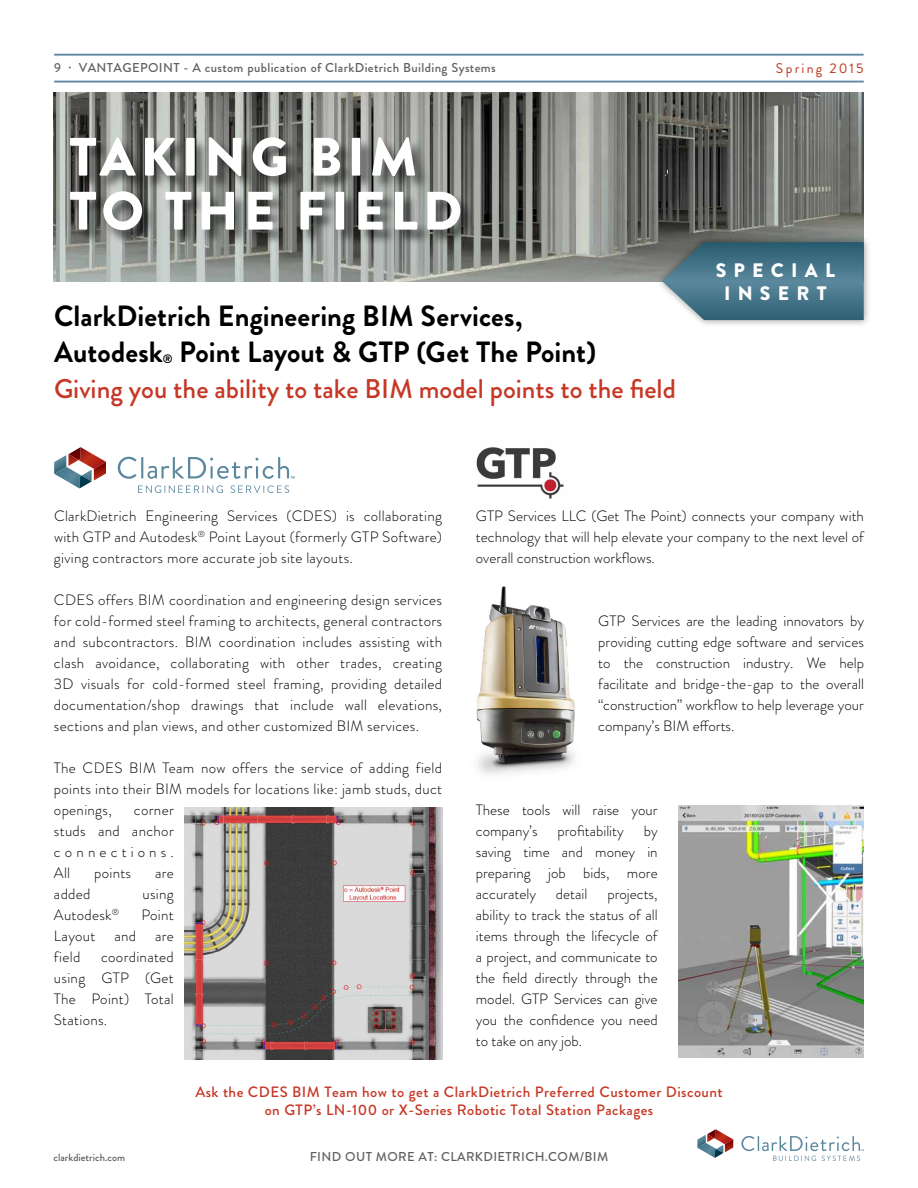
<style>
.page{position:relative;width:918px;height:1188px;background:#fff}
.page>*{position:absolute;margin:0;border:0;box-sizing:border-box;transform-origin:0 0}
.t1{font:900 54px/54px "Brandon Grotesque";letter-spacing:.09em;color:#fff}
.t2{font:700 29.25px/36px "Brandon Grotesque";letter-spacing:.005em;color:#000}
.t3{font:500 27px "Brandon Grotesque";color:#c63725}
.t4{font:900 19.5px/22.5px "Brandon Grotesque";letter-spacing:.37em;color:#fff;text-align:center}
.t5{font:300 15px/21px "Brandon Grotesque";letter-spacing:.015em;color:#000;text-align:justify}
.t6{font:500 15px/18px "Brandon Grotesque";letter-spacing:.03em;color:#c63725;text-align:center}
.t7{font:13.95px "Brandon Grotesque";letter-spacing:.16em;color:#c0311a}
.t8{font:500 12.9px "Brandon Grotesque";letter-spacing:.03em;color:#5f6062}
.t9{font:700 12.3px "Brandon Grotesque";color:#000}
.t10{font:500 10.5px "Brandon Grotesque";color:#5f6062}
</style>
<div class="page">
<hr style="left:54px;top:81px;width:810px;height:2px;background:#5d87a1">
<hr style="left:54px;top:54px;width:810px;height:2px;background:#5d87a1">
<svg style="left:697px;top:1129px;width:36px;height:29px"></svg>
<svg style="left:741px;top:1136px;width:123px;height:25px"></svg>
<img style="left:54px;top:93px;width:810px;height:188px">
<div style="left:655px;top:234px;width:216px;height:94px;background:#000;opacity:.42"></div>
<svg style="left:662px;top:242px;width:202px;height:78px;background:#4e798b"></svg>
<div style="left:69px;top:137px;width:407px;height:109px;background:#000;opacity:.57"></div>
<img style="left:476px;top:447px;width:88px;height:52px">
<img style="left:476px;top:586px;width:99px;height:189px">
<img style="left:678px;top:806px;width:185px;height:251px">
<img style="left:185px;top:808px;width:258px;height:251px">
<svg style="left:54px;top:447px;width:52px;height:41px"></svg>
<svg style="left:118px;top:457px;width:18px;height:22px"></svg>
<hr style="left:141px;top:457px;width:2px;height:21px;background:#5b889d">
<svg style="left:138px;top:485px;width:85px;height:8px"></svg>
<svg style="left:231px;top:485px;width:58px;height:8px"></svg>
<svg style="left:147px;top:457px;width:148px;height:22px"></svg>
<p class="t8" style="left:54px;top:59px;width:443px">9 · VANTAGEPOINT - A custom publication of ClarkDietrich Building Systems</p>
<p class="t7" style="left:776px;top:58px;width:89px">Spring 2015</p>
<h1 class="t1" style="left:69px;top:131px;width:395px">TAKING BIM<br>TO THE FIELD</h1>
<h2 class="t2" style="left:54px;top:299px;width:470px">ClarkDietrich Engineering BIM Services,<br>Autodesk</h2>
<h2 class="t2" style="left:179px;top:335px;width:418px">Point Layout &amp; GTP (Get The Point)</h2>
<h3 class="t3" style="left:54px;top:371px;width:623px">Giving you the ability to take BIM model points to the field</h3>
<p class="t9" style="left:163px;top:351px;width:11px">®</p>
<h3 class="t4" style="left:716px;top:260px;width:121px">SPECIAL<br>INSERT</h3>
<p class="t5" style="left:54px;top:505px;width:390px">ClarkDietrich Engineering Services (CDES) is collaborating with GTP and Autodesk<sup>®</sup> Point Layout (formerly GTP Software) giving contractors more accurate job site layouts.</p>
<p class="t5" style="left:54px;top:589px;width:390px">CDES offers BIM coordination and engineering design services for cold-formed steel framing to architects, general contractors and subcontractors. BIM coordination includes assisting with clash avoidance, collaborating with other trades, creating 3D visuals for cold-formed steel framing, providing detailed documentation/shop drawings that include wall elevations, sections and plan views, and other customized BIM services.</p>
<p class="t5" style="left:54px;top:757px;width:390px">The CDES BIM Team now offers the service of adding field points into their BIM models for locations like: jamb studs, duct openings,</p>
<p class="t5" style="left:54px;top:799px;width:121px;text-indent:80px">corner studs and anchor connections.<br>All</p>
<p class="t5" style="left:94px;top:862px;width:39px">points</p>
<p class="t5" style="left:155px;top:862px;width:20px">are</p>
<p class="t5" style="left:54px;top:883px;width:38px">added</p>
<p class="t5" style="left:143px;top:883px;width:33px">using</p>
<p class="t5" style="left:54px;top:904px;width:67px">Autodesk<sup>®</sup></p>
<p class="t5" style="left:142px;top:904px;width:34px">Point</p>
<p class="t5" style="left:54px;top:925px;width:43px">Layout</p>
<p class="t5" style="left:114px;top:925px;width:23px">and</p>
<p class="t5" style="left:155px;top:925px;width:20px">are</p>
<p class="t5" style="left:54px;top:946px;width:28px">field</p>
<p class="t5" style="left:54px;top:946px;width:121px;text-indent:47px">coordinated using GTP (Get The Point) Total Stations.</p>
<p class="t5" style="left:476px;top:505px;width:390px">GTP Services LLC (Get The Point) connects your company with technology that will help elevate your company to the next level of overall construction workflows.</p>
<p class="t5" style="left:598px;top:610px;width:267px">GTP Services are the leading innovators by providing cutting edge software and services to the construction industry. We help facilitate and bridge-the-gap to the overall “construction” workflow to help leverage your company’s BIM efforts.</p>
<p class="t5" style="left:476px;top:799px;width:183px">These tools will raise your company’s</p>
<p class="t5" style="left:558px;top:820px;width:68px">profitability</p>
<p class="t5" style="left:476px;top:820px;width:183px;text-indent:168px">by saving time and money in preparing job bids, more accurately</p>
<p class="t5" style="left:556px;top:883px;width:33px">detail</p>
<p class="t5" style="left:476px;top:883px;width:183px;text-indent:132px">projects, ability to track the status of all items through the lifecycle of a project, and communicate to the field directly through the model. GTP Services can give you the confidence you need to take on any job.</p>
<p class="t10" style="left:54px;top:1150px;width:73px">clarkdietrich.com</p>
<p class="t6" style="left:195px;top:1084px;width:529px">Ask the CDES BIM Team how to get a ClarkDietrich Preferred Customer Discount on GTP’s LN-100 or X-Series Robotic Total Station Packages</p>
<p class="t8" style="left:310px;top:1148px;width:300px">FIND OUT MORE AT: CLARKDIETRICH.COM/BIM</p>
</div>
